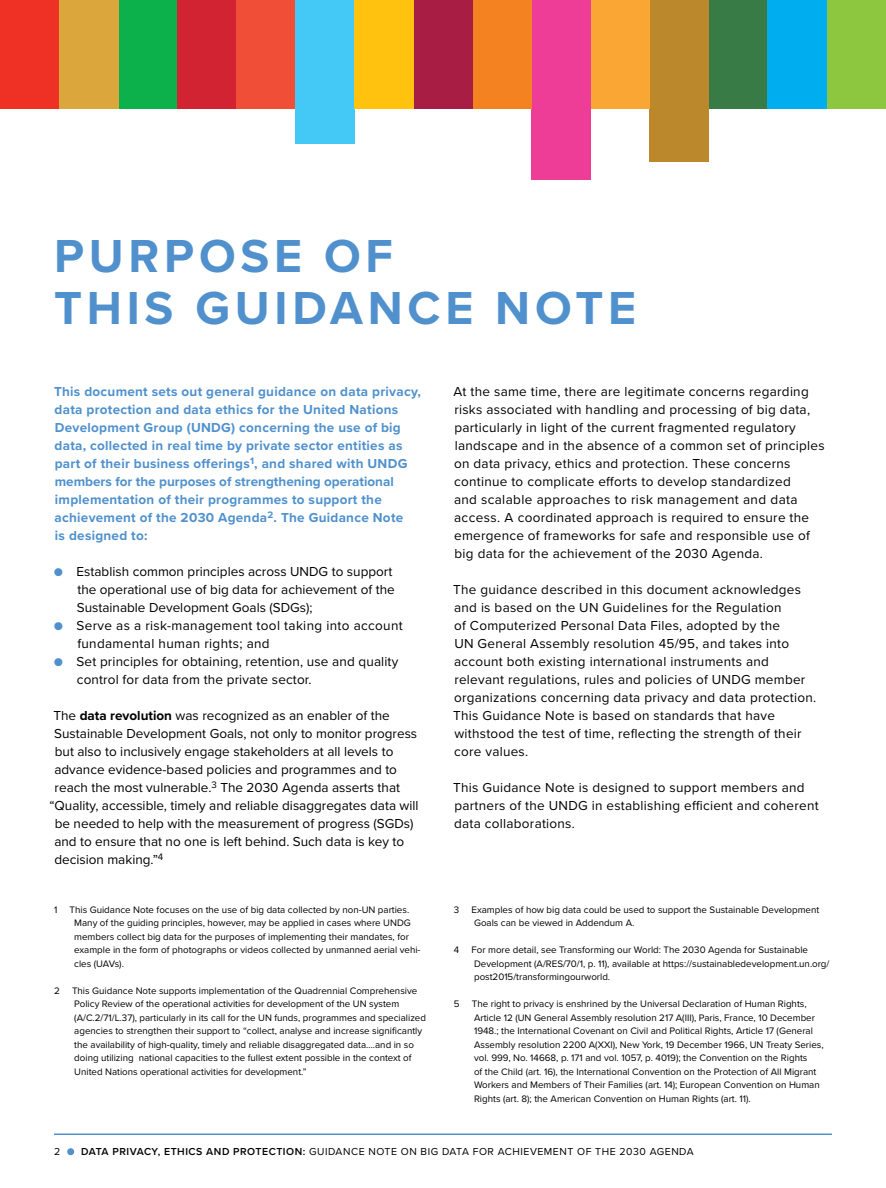
<style>
.page{position:relative;width:886px;height:1188px;background:#fff}
.page>*{position:absolute;margin:0;border:0;box-sizing:border-box;transform-origin:0 0}
.t1{font:700 48px/51.8px "Proxima Nova";letter-spacing:.1em;color:#5091cd}
.t2{font:13.5px/18px "Proxima Nova";letter-spacing:.02em;color:#000}
.t3{font:13.5px/18px "Proxima Nova";color:#000}
.t4{font:700 13.5px/18px "Proxima Nova";letter-spacing:.02em;color:#5091cd}
.t5{font:10.5px "Proxima Nova";letter-spacing:.05em;color:#000}
.t6{font:9.75px/13.5px "Proxima Nova";color:#000}
.s1{color:#5091cd}
.s2{font-weight:700}
.s3{font-weight:600}
</style>
<div class="page">
<div style="left:709px;top:0;width:59px;height:108px;background:#387b46"></div>
<div style="left:650px;top:0;width:59px;height:162px;background:#bb892c"></div>
<div style="left:118px;top:0;width:59px;height:108px;background:#0db14b"></div>
<div style="left:590px;top:0;width:60px;height:108px;background:#faa634"></div>
<div style="left:177px;top:0;width:59px;height:108px;background:#d22333"></div>
<div style="left:531px;top:0;width:59px;height:180px;background:#ee3d96"></div>
<div style="left:236px;top:0;width:59px;height:108px;background:#f04e37"></div>
<div style="left:472px;top:0;width:59px;height:108px;background:#f58220"></div>
<div style="left:295px;top:0;width:59px;height:144px;background:#44c8f5"></div>
<div style="left:0;top:0;width:59px;height:108px;background:#ee3124"></div>
<div style="left:827px;top:0;width:59px;height:108px;background:#8dc63f"></div>
<div style="left:413px;top:0;width:59px;height:108px;background:#a71d44"></div>
<div style="left:768px;top:0;width:59px;height:108px;background:#00aeef"></div>
<div style="left:59px;top:0;width:59px;height:108px;background:#dba73c"></div>
<div style="left:354px;top:0;width:59px;height:108px;background:#ffc20e"></div>
<hr style="left:54px;top:1134px;width:778px;height:1px;background:#5091cd">
<div style="left:67px;top:1148px;width:7px;height:7px;background:#5091cd;border-radius:50%"></div>
<h1 class="t1" style="left:54px;top:229px;width:583px">PURPOSE OF<br>THIS GUIDANCE NOTE</h1>
<p class="t4" style="left:54px;top:382px;width:368px">This document sets out general guidance on data privacy, data protection and data ethics for the United Nations Development Group (UNDG) concerning the use of big data, collected in real time by private sector entities as part of their business offerings<sup>1</sup>, and shared with UNDG members for the purposes of strengthening operational implementation of their programmes to support the achievement of the 2030 Agenda<sup>2</sup>. The Guidance Note<br>is designed to:</p>
<h2 class="t3" style="left:77px;top:562px;width:319px;text-indent:-23px"><span class="s1">●</span> Establish common principles across UNDG to support the operational use of big data for achievement of the<br>Sustainable Development Goals (SDGs);</h2>
<h2 class="t2" style="left:77px;top:616px;width:327px;text-indent:-24px"><span class="s1">●</span> Serve as a risk-management tool taking into account fundamental human rights; and</h2>
<h2 class="t2" style="left:77px;top:652px;width:323px;text-indent:-23px"><span class="s1">●</span> Set principles for obtaining, retention, use and quality control for data from the private sector.</h2>
<h2 class="t3" style="left:53px;top:706px;width:338px">The <span class="s2">data revolution</span> was recognized as an enabler of the</h2>
<h2 class="t3" style="left:54px;top:724px;width:364px">Sustainable Development Goals, not only to monitor progress</h2>
<h2 class="t3" style="left:55px;top:742px;width:340px">but also to inclusively engage stakeholders at all levels to</h2>
<h2 class="t3" style="left:54px;top:760px;width:344px">advance evidence-based policies and programmes and to</h2>
<h2 class="t3" style="left:55px;top:778px;width:347px">reach the most vulnerable.<sup>3</sup> The 2030 Agenda asserts that</h2>
<h2 class="t3" style="left:49px;top:796px;width:371px">“Quality, accessible, timely and reliable disaggregates data will</h2>
<h2 class="t3" style="left:55px;top:814px;width:360px">be needed to help with the measurement of progress (SGDs)</h2>
<h2 class="t3" style="left:54px;top:832px;width:351px">and to ensure that no one is left behind. Such data is key to</h2>
<h2 class="t3" style="left:54px;top:850px;width:111px">decision making.”<sup>4</sup></h2>
<p class="t6" style="left:54px;top:902px;width:5px">1</p>
<p class="t6" style="left:74px;top:902px;width:348px;text-indent:-5px">This Guidance Note focuses on the use of big data collected by non-UN parties.<br>Many of the guiding principles, however, may be applied in cases where UNDG members collect big data for the purposes of implementing their mandates, for example in the form of photographs or videos collected by unmanned aerial vehi&shy;cles (UAVs).</p>
<p class="t6" style="left:54px;top:983px;width:7px">2</p>
<p class="t6" style="left:72px;top:983px;width:355px">This Guidance Note supports implementation of the Quadrennial Comprehensive Policy Review of the operational activities for development of the UN system (A/C.2/71/L.37), particularly in its call for the UN funds, programmes and specialized agencies to strengthen their support to “collect, analyse and increase significantly the availability of high-quality, timely and reliable disaggregated data….and in so doing utilizing national capacities to the fullest extent possible in the context of United Nations operational activities for development.”</p>
<p class="t2" style="left:453px;top:382px;width:372px">At the same time, there are legitimate concerns regarding risks associated with handling and processing of big data, particularly in light of the current fragmented regulatory landscape and in the absence of a common set of principles on data privacy, ethics and protection. These concerns continue to complicate efforts to develop standardized<br>and scalable approaches to risk management and data access. A coordinated approach is required to ensure the emergence of frameworks for safe and responsible use of big data for the achievement of the 2030 Agenda.</p>
<p class="t2" style="left:453px;top:580px;width:364px">The guidance described in this document acknowledges and is based on the UN Guidelines for the Regulation<br>of Computerized Personal Data Files, adopted by the<br>UN General Assembly resolution 45/95, and takes into account both existing international instruments and relevant regulations, rules and policies of UNDG member organizations concerning data privacy and data protection.<br>This Guidance Note is based on standards that have withstood the test of time, reflecting the strength of their core values.</p>
<h2 class="t2" style="left:453px;top:778px;width:367px">This Guidance Note is designed to support members and partners of the UNDG in establishing efficient and coherent data collaborations.</h2>
<p class="t6" style="left:454px;top:902px;width:7px">3</p>
<p class="t6" style="left:471px;top:902px;width:349px">Examples of how big data could be used to support the Sustainable Development<br>Goals can be viewed in Addendum A.</p>
<p class="t6" style="left:454px;top:943px;width:7px">4</p>
<p class="t6" style="left:471px;top:943px;width:359px">For more detail, see Transforming our World: The 2030 Agenda for Sustainable<br>Development (A/RES/70/1, p. 11), available at https://sustainabledevelopment.un.org/ post2015/transformingourworld.</p>
<p class="t6" style="left:454px;top:997px;width:7px">5</p>
<p class="t6" style="left:472px;top:997px;width:353px">The right to privacy is enshrined by the Universal Declaration of Human Rights, Article 12 (UN General Assembly resolution 217 A(III), Paris, France, 10 December 1948.; the International Covenant on Civil and Political Rights, Article 17 (General Assembly resolution 2200 A(XXI), New York, 19 December 1966, UN Treaty Series, vol. 999, No. 14668, p. 171 and vol. 1057, p. 4019); the Convention on the Rights<br>of the Child (art. 16), the International Convention on the Protection of All Migrant Workers and Members of Their Families (art. 14); European Convention on Human Rights (art. 8); the American Convention on Human Rights (art. 11).</p>
<p class="t5" style="left:54px;top:1144px;width:8px">2</p>
<p class="t5" style="left:81px;top:1144px;width:614px"><span class="s3">DATA PRIVACY, ETHICS AND PROTECTION:</span> GUIDANCE NOTE ON BIG DATA FOR ACHIEVEMENT OF THE 2030 AGENDA</p>
</div>
